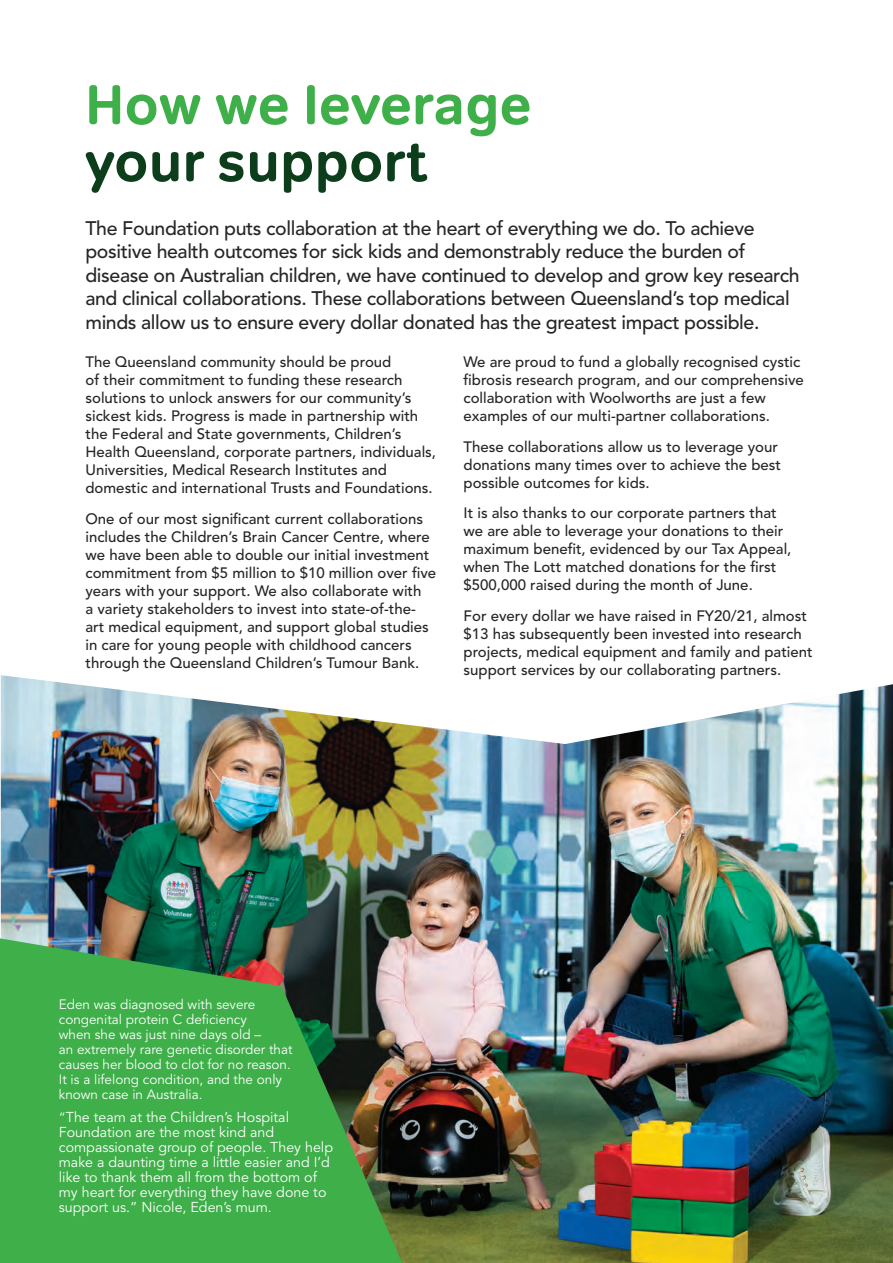
<style>
.page{position:relative;width:893px;height:1263px;background:#fff}
.page>*{position:absolute;margin:0;border:0;box-sizing:border-box;transform-origin:0 0}
.t1{font:700 55.5px "Tondo";color:#3eaf49}
.t2{font:700 55.5px "Tondo";color:#0d3e1c}
.t3{font:500 19.5px/23.4px "Avenir LT Std";letter-spacing:-.02em;color:#242628}
.t4{font:500 15px/18px "Avenir LT Std";color:#242628}
.t5{font:14.25px/15px "Avenir LT Std";color:#fff}
.t6{font:13.5px/15px "Avenir LT Std";color:#fff}
.s1{font-size:13.5px}
</style>
<div class="page">
<img style="left:1px;top:675px;width:892px;height:588px">
<svg style="left:0;top:938px;width:402px;height:325px;background:#3f9946"></svg>
<h1 class="t1" style="left:85px;top:70px;width:448px">How we leverage</h1>
<h1 class="t2" style="left:85px;top:127px;width:344px">your support</h1>
<p class="t3" style="left:85px;top:217px;width:716px">The Foundation puts collaboration at the heart of everything we do. To achieve positive health outcomes for sick kids and demonstrably reduce the burden of disease on Australian children, we have continued to develop and grow key research and clinical collaborations. These collaborations between Queensland’s top medical minds allow us to ensure every dollar donated has the greatest impact possible.</p>
<p class="t4" style="left:85px;top:353px;width:352px">The Queensland community should be proud<br>of their commitment to funding these research solutions to unlock answers for our community’s sickest kids. Progress is made in partnership with the Federal and State governments, Children’s Health Queensland, corporate partners, individuals, Universities, Medical Research Institutes and domestic and international Trusts and Foundations.</p>
<p class="t4" style="left:85px;top:510px;width:352px">One of our most significant current collaborations includes the Children’s Brain Cancer Centre, where we have been able to double our initial investment commitment from $5 million to $10 million over five years with your support. We also collaborate with<br>a variety stakeholders to invest into state-of-the&shy;art medical equipment, and support global studies in care for young people with childhood cancers through the Queensland Children’s Tumour Bank.</p>
<p class="t4" style="left:463px;top:353px;width:342px">We are proud to fund a globally recognised cystic fibrosis research program, and our comprehensive collaboration with Woolworths are just a few examples of our multi-partner collaborations.</p>
<p class="t4" style="left:463px;top:438px;width:319px">These collaborations allow us to leverage your donations many times over to achieve the best possible outcomes for kids.</p>
<p class="t4" style="left:463px;top:505px;width:329px">It is also thanks to our corporate partners that we are able to leverage your donations to their maximum benefit, evidenced by our Tax Appeal, when The Lott matched donations for the first $500,000 raised during the month of June.</p>
<p class="t4" style="left:463px;top:607px;width:351px">For every dollar we have raised in FY20/21, almost $13 has subsequently been invested into research projects, medical equipment and family and patient support services by our collaborating partners.</p>
<p class="t6" style="left:59px;top:997px;width:235px">Eden was diagnosed with severe congenital protein C deficiency<br>when she was just nine days old –<br>an extremely rare genetic disorder that causes her blood to clot for no reason.<br>It is a lifelong condition, and the only known case in Australia.</p>
<p class="t5" style="left:59px;top:1110px;width:276px"><span class="s1">“</span>The team at the Children’s Hospital Foundation are the most kind and compassionate group of people. They help make a daunting time a little easier and I’d like to thank them all from the bottom of my heart for everything they have done to support us.” Nicole, Eden’s mum.</p>
</div>
